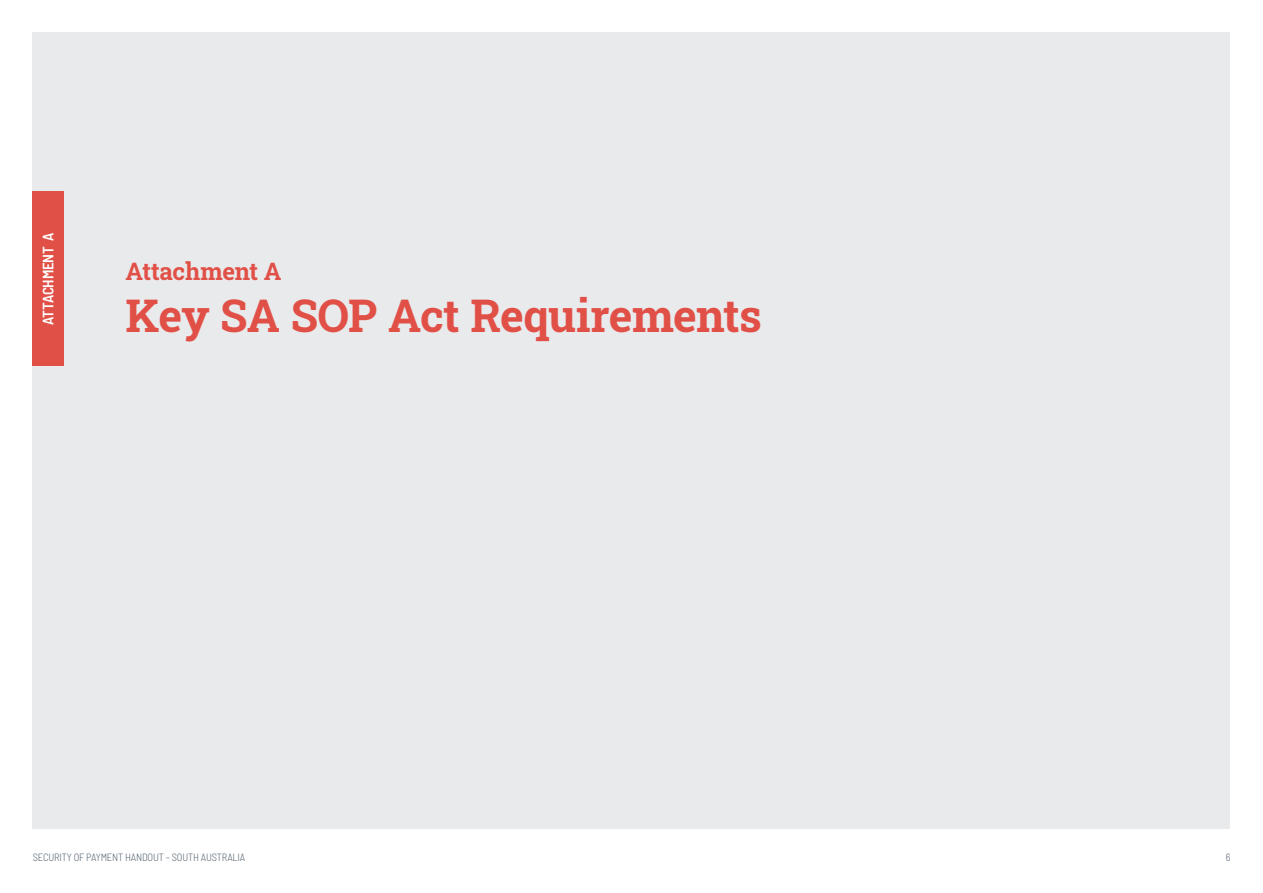
<style>
.page{position:relative;width:1263px;height:893px;background:#fff}
.page>*{position:absolute;margin:0;border:0;box-sizing:border-box;transform-origin:0 0}
.Heading{font:700 45px "Roboto Slab";letter-spacing:-.015em;color:#e15047}
.Heading_2{font:700 24px "Roboto Slab";letter-spacing:-.01em;color:#e15047}
.Tab{font:600 semi-condensed 15px "Barlow";letter-spacing:-.01em;color:#fff}
.t1{font:300 semi-condensed 10.5px "Barlow";letter-spacing:-.015em;color:#566370}
</style>
<div class="page">
<div style="left:33px;top:33px;width:1197px;height:796px;background:#e9eaec"></div>
<div style="left:33px;top:191px;width:31px;height:175px;background:#e15047"></div>
<p class="Tab" style="left:37px;top:325px;width:94px;rotate:-90deg">ATTACHMENT A</p>
<p class="Heading_2" style="left:125px;top:255px;width:158px">Attachment A</p>
<p class="Heading" style="left:125px;top:285px;width:638px">Key SA SOP Act Requirements</p>
<p class="t1" style="left:33px;top:851px;width:214px">SECURITY OF PAYMENT HANDOUT – SOUTH AUSTRALIA</p>
<p class="t1" style="left:1226px;top:851px;width:6px">6</p>
</div>
